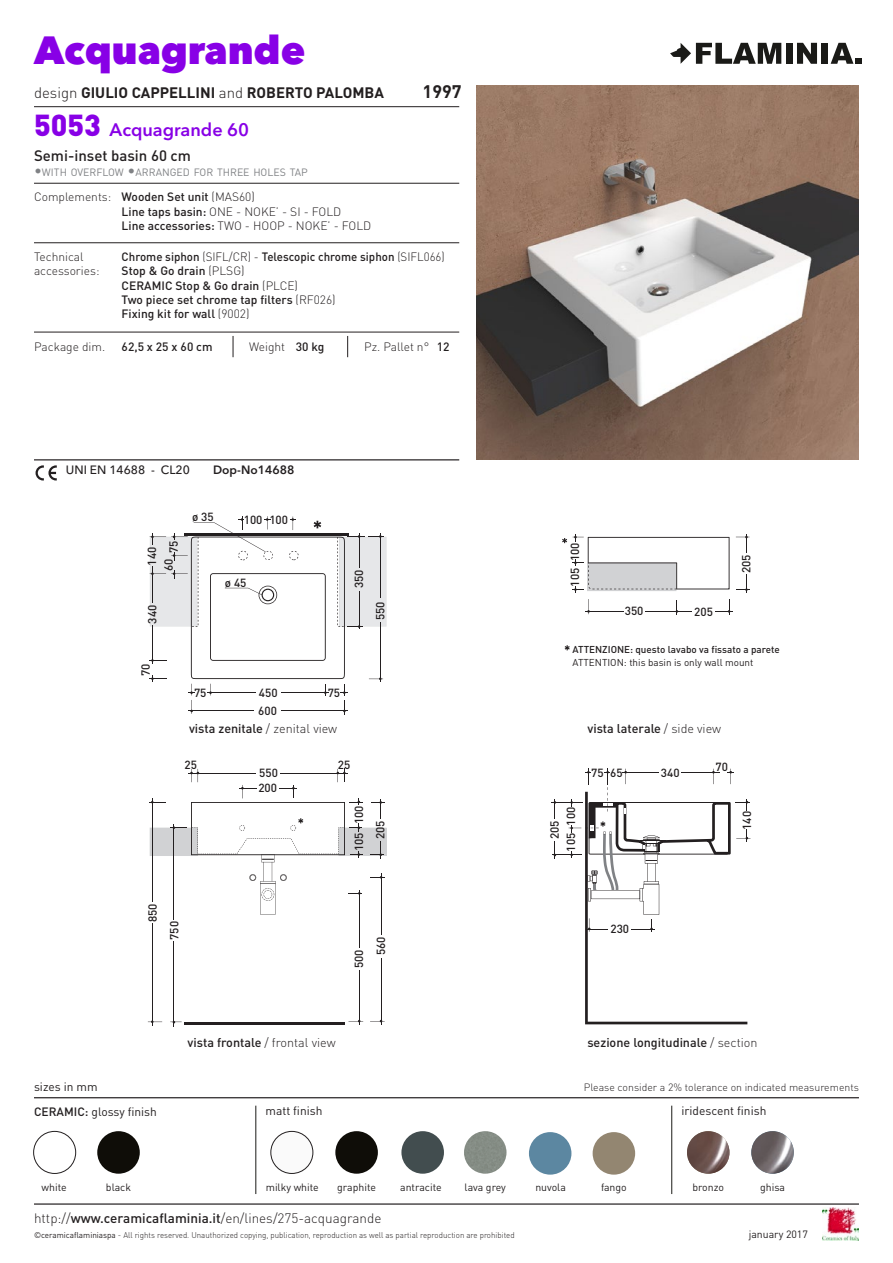
<style>
.page{position:relative;width:893px;height:1263px;background:#fff}
.page>*{position:absolute;margin:0;border:0;box-sizing:border-box;transform-origin:0 0}
.t1{font:800 39px "Avenir Next LT Pro";color:#8800e6}
.t2{font:600 18px "Avenir Next LT Pro";color:#8800e6}
.t3{font:700 18px "DIN";color:#231f20}
.t4{font:700 15px "DIN";color:#231f20}
.t5{font:500 15px "DIN";color:#231f20}
.t6{font:300 13.5px "DIN";color:#231f20}
.t7{font:500 12.6px "DIN";color:#231f20}
.t8{font:500 12px/14.4px "DIN";color:#231f20;scale:.96 1}
.t9{font:500 12px/14.4px "DIN";color:#231f20}
.t10{font:300 12px/14.4px "DIN";color:#231f20}
.t11{font:12px "DIN";color:#231f20}
.t12{font:500 12px "Avenir Next LT Pro";color:#231f20}
.t13{font:600 12px "Avenir Next LT Pro";color:#231f20}
.t14{font:500 11.7px/21.5px "DIN";color:#231f20}
.t15{font:10.5px "DIN";color:#231f20}
.t16{font:300 10.5px "DIN";color:#231f20}
.t17{font:10.5px "DIN";color:#808285}
.t18{font:500 9.9px "DIN";color:#231f20}
.t19{font:9.9px "DIN";color:#231f20}
.t20{font:300 8.25px "DIN";color:#231f20}
.s1{font-weight:300}
.s2{font-family:"DIN";font-weight:900;font-size:30px}
.s3{font-size:15px}
.s4{font-weight:500}
.s5{font-weight:400}
</style>
<div class="page">
<hr style="left:34px;top:1203px;width:825px;height:2px;background:#231f20">
<img style="left:822px;top:1208px;width:37px;height:32px">
<svg style="left:670px;top:43px;width:111px;height:21px"></svg>
<div style="left:786px;top:43px;width:6px;height:21px;background:#1a1a17"></div>
<svg style="left:797px;top:43px;width:20px;height:21px"></svg>
<div style="left:822px;top:43px;width:6px;height:21px;background:#1a1a17"></div>
<svg style="left:831px;top:43px;width:30px;height:21px"></svg>
<hr style="left:34px;top:459px;width:425px;height:1px;background:#231f20">
<hr style="left:34px;top:106px;width:425px;height:1px;background:#231f20">
<hr style="left:34px;top:183px;width:425px;height:1px;background:#231f20">
<svg style="left:36px;top:465px;width:21px;height:15px"></svg>
<hr style="left:184px;top:1022px;width:161px;height:2px;background:#231f20">
<hr style="left:645px;top:611px;width:47px;height:1px;background:#231f20">
<hr style="left:585px;top:611px;width:38px;height:1px;background:#231f20">
<svg style="left:676px;top:601px;width:2px;height:14px"></svg>
<svg style="left:587px;top:599px;width:3px;height:15px"></svg>
<svg style="left:715px;top:599px;width:17px;height:16px"></svg>
<svg style="left:736px;top:575px;width:13px;height:18px"></svg>
<svg style="left:736px;top:534px;width:14px;height:18px"></svg>
<hr style="left:381px;top:873px;width:1px;height:62px;background:#231f20">
<hr style="left:381px;top:957px;width:1px;height:67px;background:#231f20">
<svg style="left:370px;top:1020px;width:15px;height:2px"></svg>
<hr style="left:152px;top:923px;width:1px;height:103px;background:#231f20">
<svg style="left:148px;top:1020px;width:14px;height:3px"></svg>
<hr style="left:359px;top:890px;width:1px;height:57px;background:#231f20">
<hr style="left:359px;top:970px;width:1px;height:54px;background:#231f20">
<svg style="left:348px;top:1020px;width:15px;height:2px"></svg>
<hr style="left:174px;top:824px;width:1px;height:95px;background:#231f20">
<hr style="left:174px;top:941px;width:1px;height:85px;background:#231f20">
<svg style="left:170px;top:1021px;width:12px;height:2px"></svg>
<svg style="left:562px;top:534px;width:167px;height:59px"></svg>
<svg style="left:149px;top:516px;width:237px;height:198px"></svg>
<svg style="left:149px;top:769px;width:238px;height:145px"></svg>
<svg style="left:552px;top:768px;width:198px;height:256px"></svg>
<svg style="left:565px;top:645px;width:5px;height:5px"></svg>
<hr style="left:34px;top:1097px;width:825px;height:1px;background:#231f20">
<hr style="left:34px;top:242px;width:425px;height:1px;background:#231f20">
<hr style="left:34px;top:332px;width:425px;height:1px;background:#231f20">
<svg style="left:233px;top:336px;width:1px;height:21px"></svg>
<svg style="left:347px;top:336px;width:1px;height:21px"></svg>
<hr style="left:256px;top:1106px;width:1px;height:88px;background:#1a1a17">
<hr style="left:671px;top:1106px;width:1px;height:88px;background:#1a1a17">
<div style="left:33px;top:1131px;width:43px;height:43px;border:1px solid #231f20;border-radius:50%"></div>
<div style="left:97px;top:1131px;width:43px;height:43px;background:#0f0d08;border-radius:50%"></div>
<div style="left:271px;top:1131px;width:42px;height:42px;background:#fafafa;border-radius:50%"></div>
<div style="left:271px;top:1131px;width:42px;height:43px;border:1px solid #231f20;border-radius:50%"></div>
<div style="left:335px;top:1131px;width:43px;height:43px;background:#0f0d08;border-radius:50%"></div>
<div style="left:401px;top:1131px;width:43px;height:43px;background:#424d4f;border-radius:50%"></div>
<img style="left:464px;top:1131px;width:42px;height:43px;border-radius:21px">
<div style="left:529px;top:1132px;width:42px;height:42px;background:#5c87a1;border-radius:50%"></div>
<div style="left:593px;top:1132px;width:42px;height:42px;background:#938671;border-radius:50%"></div>
<img style="left:751px;top:1131px;width:43px;height:43px;border-radius:21px">
<img style="left:687px;top:1131px;width:42px;height:43px;border-radius:21px">
<img style="left:476px;top:85px;width:383px;height:374px">
<h1 class="t1" style="left:34px;top:26px;width:273px">Acquagrande</h1>
<p class="t4" style="left:34px;top:82px;width:352px"><span class="s1">design</span> GIULIO CAPPELLINI <span class="s1">and</span> ROBERTO PALOMBA</p>
<h2 class="t3" style="left:423px;top:79px;width:41px">1997</h2>
<h2 class="t2" style="left:34px;top:118px;width:217px"><span class="s2">5053</span> Acquagrande 60</h2>
<p class="t5" style="left:34px;top:146px;width:159px">Semi-inset basin 60 cm</p>
<p class="t17" style="left:34px;top:166px;width:275px"><span class="s3">•</span>WITH OVERFLOW <span class="s3">•</span>ARRANGED FOR THREE HOLES TAP</p>
<p class="t9" style="left:122px;top:189px;width:251px">Wooden Set unit <span class="s1">(MAS60)<br></span>Line taps basin: <span class="s1">ONE - NOKE’ - SI - FOLD<br></span>Line accessories: <span class="s1">TWO - HOOP - NOKE’ - FOLD</span></p>
<p class="t8" style="left:122px;top:249px;width:338px">Chrome siphon <span class="s1">(SIFL/CR) -</span> Telescopic chrome siphon <span class="s1">(SIFL066)<br></span>Stop &amp; Go drain <span class="s1">(PLSG)<br></span>CERAMIC Stop &amp; Go drain <span class="s1">(PLCE)<br></span>Two piece set chrome tap filters <span class="s1">(RF026)<br></span>Fixing kit for wall <span class="s1">(9002)</span></p>
<p class="t10" style="left:34px;top:189px;width:79px">Complements:</p>
<p class="t10" style="left:34px;top:249px;width:67px">Technical accessories:</p>
<p class="t10" style="left:34px;top:339px;width:73px">Package dim.</p>
<p class="t9" style="left:122px;top:339px;width:93px">62,5 x 25 x 60 cm</p>
<p class="t10" style="left:249px;top:339px;width:77px">Weight <span class="s4">30 kg</span></p>
<p class="t10" style="left:364px;top:339px;width:87px">Pz. Pallet n° <span class="s4">12</span></p>
<p class="t12" style="left:66px;top:463px;width:125px">UNI EN 14688 - CL20</p>
<p class="t13" style="left:213px;top:463px;width:83px">Dop-No14688</p>
<p class="t14" style="left:192px;top:505px;width:23px">ø 35</p>
<p class="t14" style="left:244px;top:509px;width:46px">100 100</p>
<p class="t14" style="left:141px;top:566px;width:20px;rotate:-90deg">140</p>
<p class="t14" style="left:162px;top:553px;width:14px;rotate:-90deg">75</p>
<p class="t14" style="left:157px;top:571px;width:14px;rotate:-90deg">60</p>
<p class="t14" style="left:225px;top:571px;width:23px">ø 45</p>
<p class="t14" style="left:348px;top:588px;width:20px;rotate:-90deg">350</p>
<p class="t14" style="left:564px;top:561px;width:20px;rotate:-90deg">100</p>
<p class="t14" style="left:564px;top:587px;width:20px;rotate:-90deg">105</p>
<p class="t14" style="left:735px;top:573px;width:20px;rotate:-90deg">205</p>
<p class="t14" style="left:141px;top:623px;width:20px;rotate:-90deg">340</p>
<p class="t14" style="left:369px;top:620px;width:20px;rotate:-90deg">550</p>
<p class="t14" style="left:625px;top:600px;width:20px">350</p>
<p class="t14" style="left:694px;top:600px;width:20px">205</p>
<p class="t14" style="left:135px;top:676px;width:14px;rotate:-90deg">70</p>
<p class="t18" style="left:572px;top:643px;width:209px">ATTENZIONE: questo lavabo va fissato a parete</p>
<p class="t19" style="left:572px;top:657px;width:182px">ATTENTION: this basin is only wall mount</p>
<p class="t14" style="left:194px;top:681px;width:14px">75</p>
<p class="t14" style="left:259px;top:681px;width:20px">450</p>
<p class="t14" style="left:328px;top:681px;width:14px">75</p>
<p class="t14" style="left:258px;top:700px;width:20px">600</p>
<p class="t7" style="left:189px;top:720px;width:150px">vista zenitale <span class="s1">/ zenital view</span></p>
<p class="t7" style="left:587px;top:720px;width:135px">vista laterale <span class="s1">/ side view</span></p>
<p class="t14" style="left:184px;top:753px;width:14px">25</p>
<p class="t14" style="left:338px;top:753px;width:14px">25</p>
<p class="t14" style="left:259px;top:762px;width:20px">550</p>
<p class="t14" style="left:258px;top:776px;width:20px">200</p>
<p class="t14" style="left:348px;top:824px;width:20px;rotate:-90deg">100</p>
<p class="t14" style="left:348px;top:839px;width:20px;text-indent:-12px;rotate:-90deg">105<br>205</p>
<p class="t14" style="left:141px;top:922px;width:20px;rotate:-90deg">850</p>
<p class="t14" style="left:163px;top:940px;width:20px;rotate:-90deg">750</p>
<p class="t14" style="left:348px;top:968px;width:20px;rotate:-90deg">500</p>
<p class="t14" style="left:370px;top:955px;width:20px;rotate:-90deg">560</p>
<p class="t7" style="left:188px;top:1035px;width:150px">vista frontale <span class="s1">/ frontal view</span></p>
<p class="t14" style="left:543px;top:839px;width:20px;rotate:-90deg">205</p>
<p class="t14" style="left:560px;top:852px;width:46px;rotate:-90deg">105 100</p>
<p class="t14" style="left:591px;top:762px;width:33px">75 65</p>
<p class="t14" style="left:610px;top:917px;width:20px">230</p>
<p class="t14" style="left:661px;top:762px;width:20px">340</p>
<p class="t14" style="left:716px;top:755px;width:14px">70</p>
<p class="t14" style="left:736px;top:830px;width:20px;rotate:-90deg">140</p>
<p class="t7" style="left:587px;top:1034px;width:172px">sezione longitudinale <span class="s1">/ section</span></p>
<p class="t11" style="left:34px;top:1079px;width:65px">sizes in mm</p>
<p class="t16" style="left:584px;top:1080px;width:277px">Please consider a 2% tolerance on indicated measurements</p>
<p class="t11" style="left:34px;top:1104px;width:124px"><span class="s4">CERAMIC:</span> glossy finish</p>
<p class="t11" style="left:265px;top:1103px;width:59px">matt finish</p>
<p class="t11" style="left:681px;top:1103px;width:86px">iridescent finish</p>
<p class="t15" style="left:42px;top:1180px;width:27px">white</p>
<p class="t15" style="left:106px;top:1180px;width:27px">black</p>
<p class="t15" style="left:266px;top:1180px;width:55px">milky white</p>
<p class="t15" style="left:337px;top:1180px;width:40px">graphite</p>
<p class="t15" style="left:400px;top:1180px;width:43px">antracite</p>
<p class="t15" style="left:465px;top:1180px;width:43px">lava grey</p>
<p class="t15" style="left:535px;top:1180px;width:32px">nuvola</p>
<p class="t15" style="left:601px;top:1180px;width:27px">fango</p>
<p class="t15" style="left:692px;top:1180px;width:33px">bronzo</p>
<p class="t15" style="left:760px;top:1180px;width:26px">ghisa</p>
<p class="t6" style="left:34px;top:1210px;width:349px">http://<span class="s4">www.ceramicaflaminia.it</span>/en/lines/275-acquagrande</p>
<p class="t20" style="left:34px;top:1230px;width:482px"><span class="s5">©ceramicaflaminiaspa</span> - All rights reserved. Unauthorized copying, publication, reproduction as well as partial reproduction are prohibited</p>
<p class="t15" style="left:749px;top:1228px;width:61px">january 2017</p>
</div>
